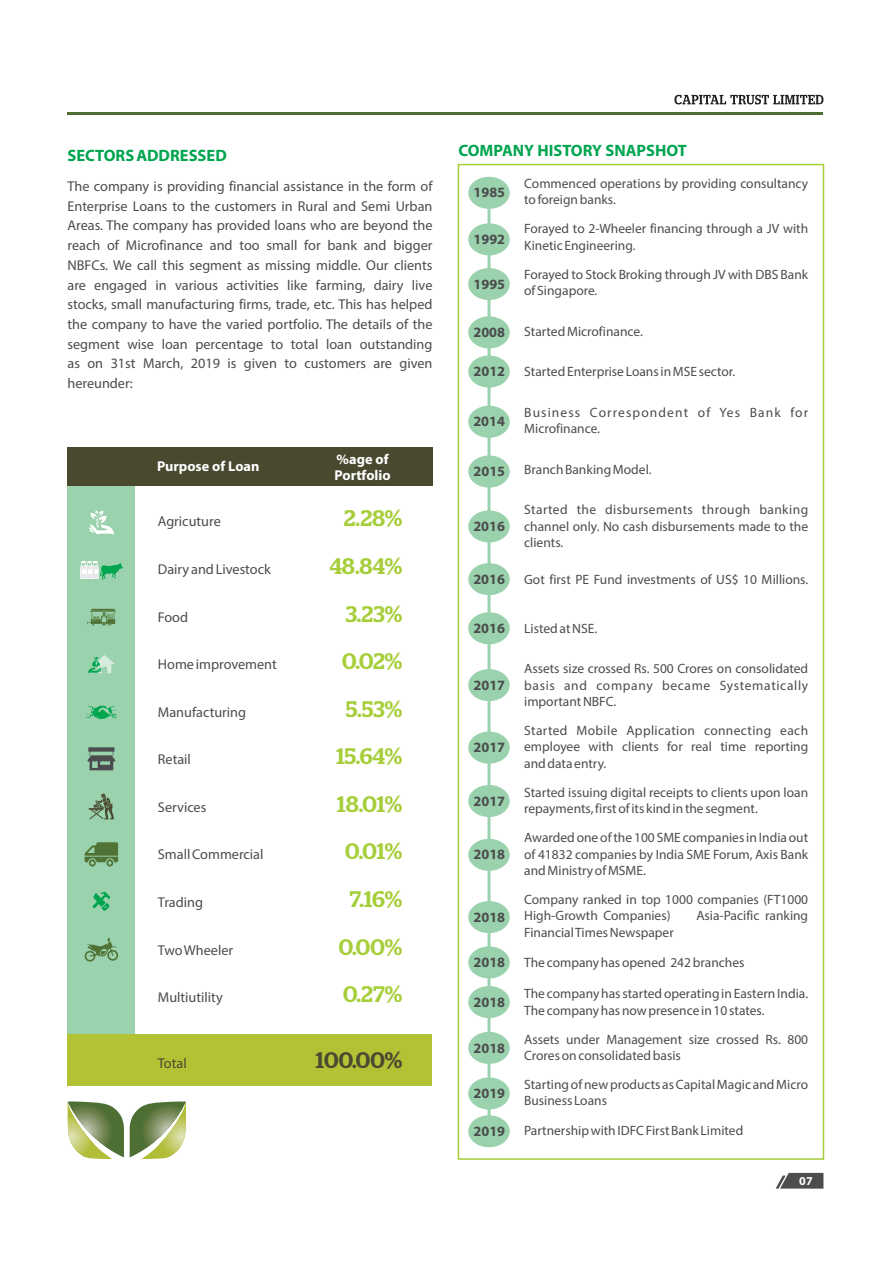
<style>
.page{position:relative;width:891px;height:1264px;background:#fff}
.page>*{position:absolute;margin:0;border:0;box-sizing:border-box;transform-origin:0 0}
.t1{font:22.5px/47.5px "Stag";color:#a6ce39;text-align:right}
.t2{font:22.5px "Stag";color:#49492f}
.t3{font:700 16.5px "Myriad Pro";color:#00a54f}
.t4{font:14.25px/19.6px "Myriad Pro";color:#4b4c4d;text-align:justify}
.t5{font:700 14.25px "Myriad Pro";color:#4b4c4d}
.t6{font:700 14.25px/16.8px "Myriad Pro";color:#fff}
.t7{font:14.25px "Myriad Pro";color:#49492f}
.t8{font:13.5px/16.2px "Myriad Pro";color:#4b4c4d}
.t9{font:13.5px/16.2px "Myriad Pro";letter-spacing:.085em;color:#4b4c4d}
.t10{font:700 12px "Myriad Pro";color:#fff}
</style>
<div class="page">
<div style="left:68px;top:486px;width:67px;height:560px;background:#9ad2ae"></div>
<div style="left:68px;top:1033px;width:364px;height:52px;background:#b3c135"></div>
<div style="left:68px;top:447px;width:365px;height:39px;background:#49492f"></div>
<svg style="left:89px;top:510px;width:25px;height:24px"></svg>
<svg style="left:80px;top:561px;width:43px;height:18px"></svg>
<svg style="left:88px;top:655px;width:27px;height:18px"></svg>
<svg style="left:87px;top:608px;width:29px;height:17px"></svg>
<svg style="left:89px;top:793px;width:25px;height:26px"></svg>
<svg style="left:93px;top:891px;width:17px;height:19px"></svg>
<svg style="left:87px;top:747px;width:29px;height:23px"></svg>
<svg style="left:86px;top:705px;width:31px;height:14px"></svg>
<svg style="left:85px;top:937px;width:33px;height:24px"></svg>
<div style="left:458px;top:164px;width:366px;height:995px;border:2px solid #a6ce39"></div>
<svg style="left:67px;top:1101px;width:57px;height:57px"></svg>
<img style="left:68px;top:1114px;width:25px;height:40px">
<svg style="left:130px;top:1101px;width:56px;height:57px"></svg>
<img style="left:161px;top:1114px;width:25px;height:40px">
<svg style="left:85px;top:842px;width:33px;height:25px"></svg>
<hr style="left:488px;top:209px;width:3px;height:920px;background:#9ad2ae">
<div style="left:468px;top:177px;width:42px;height:32px;background:#9ad2ae;border-radius:50%"></div>
<div style="left:468px;top:223px;width:42px;height:32px;background:#9ad2ae;border-radius:50%"></div>
<div style="left:468px;top:268px;width:42px;height:32px;background:#9ad2ae;border-radius:50%"></div>
<div style="left:468px;top:316px;width:42px;height:32px;background:#9ad2ae;border-radius:50%"></div>
<div style="left:468px;top:355px;width:42px;height:32px;background:#9ad2ae;border-radius:50%"></div>
<div style="left:468px;top:405px;width:42px;height:32px;background:#9ad2ae;border-radius:50%"></div>
<div style="left:468px;top:455px;width:42px;height:32px;background:#9ad2ae;border-radius:50%"></div>
<div style="left:468px;top:510px;width:42px;height:32px;background:#9ad2ae;border-radius:50%"></div>
<div style="left:468px;top:563px;width:42px;height:32px;background:#9ad2ae;border-radius:50%"></div>
<div style="left:468px;top:612px;width:42px;height:32px;background:#9ad2ae;border-radius:50%"></div>
<div style="left:468px;top:731px;width:42px;height:32px;background:#9ad2ae;border-radius:50%"></div>
<div style="left:468px;top:669px;width:42px;height:32px;background:#9ad2ae;border-radius:50%"></div>
<div style="left:468px;top:784px;width:42px;height:32px;background:#9ad2ae;border-radius:50%"></div>
<div style="left:468px;top:838px;width:42px;height:32px;background:#9ad2ae;border-radius:50%"></div>
<div style="left:468px;top:900px;width:42px;height:32px;background:#9ad2ae;border-radius:50%"></div>
<div style="left:468px;top:946px;width:42px;height:32px;background:#9ad2ae;border-radius:50%"></div>
<div style="left:468px;top:985px;width:42px;height:32px;background:#9ad2ae;border-radius:50%"></div>
<div style="left:468px;top:1031px;width:42px;height:32px;background:#9ad2ae;border-radius:50%"></div>
<div style="left:468px;top:1077px;width:42px;height:32px;background:#9ad2ae;border-radius:50%"></div>
<div style="left:468px;top:1114px;width:42px;height:32px;background:#9ad2ae;border-radius:50%"></div>
<svg style="left:776px;top:1172px;width:48px;height:16px"></svg>
<svg style="left:674px;top:95px;width:150px;height:9px"></svg>
<hr style="left:68px;top:113px;width:756px;height:2px;background:#4c6e32">
<p class="t3" style="left:68px;top:148px;width:161px">SECTORS ADDRESSED</p>
<p class="t4" style="left:67px;top:178px;width:367px">The company is providing financial assistance in the form of Enterprise Loans to the customers in Rural and Semi Urban Areas. The company has provided loans who are beyond the reach of Microfinance and too small for bank and bigger NBFCs. We call this segment as missing middle. Our clients are engaged in various activities like farming, dairy live stocks, small manufacturing firms, trade, etc. This has helped the company to have the varied portfolio. The details of the segment wise loan percentage to total loan outstanding as on 31st March, 2019 is given to customers are given hereunder:</p>
<p class="t6" style="left:157px;top:458px;width:104px">Purpose of Loan</p>
<p class="t4" style="left:158px;top:513px;width:64px">Agricuture</p>
<p class="t4" style="left:158px;top:560px;width:114px">Dairy and Livestock</p>
<p class="t4" style="left:158px;top:608px;width:32px">Food</p>
<p class="t4" style="left:158px;top:655px;width:121px">Home improvement</p>
<p class="t4" style="left:158px;top:703px;width:90px">Manufacturing</p>
<p class="t4" style="left:158px;top:750px;width:35px">Retail</p>
<p class="t4" style="left:158px;top:798px;width:50px">Services</p>
<p class="t4" style="left:158px;top:845px;width:107px">Small Commercial</p>
<p class="t4" style="left:158px;top:893px;width:47px">Trading</p>
<p class="t4" style="left:158px;top:941px;width:77px">Two Wheeler</p>
<p class="t4" style="left:158px;top:988px;width:66px">Multiutility</p>
<p class="t6" style="left:335px;top:451px;width:58px">%age of<br>Portfolio</p>
<h1 class="t1" style="left:330px;top:496px;width:74px">2.28%<br>48.84%<br>3.23%<br>0.02%<br>5.53%<br>15.64%<br>18.01%<br>0.01%<br>7.16%<br>0.00%<br>0.27%</h1>
<p class="t7" style="left:158px;top:1056px;width:30px">Total</p>
<h1 class="t2" style="left:316px;top:1049px;width:88px">100.00%</h1>
<p class="t3" style="left:458px;top:144px;width:230px">COMPANY HISTORY SNAPSHOT</p>
<p class="t5" style="left:474px;top:187px;width:33px">1985</p>
<p class="t5" style="left:474px;top:233px;width:33px">1992</p>
<p class="t5" style="left:474px;top:278px;width:33px">1995</p>
<p class="t5" style="left:473px;top:326px;width:33px">2008</p>
<p class="t5" style="left:474px;top:365px;width:33px">2012</p>
<p class="t5" style="left:473px;top:415px;width:33px">2014</p>
<p class="t5" style="left:474px;top:465px;width:33px">2015</p>
<p class="t5" style="left:473px;top:520px;width:33px">2016</p>
<p class="t5" style="left:473px;top:573px;width:33px">2016</p>
<p class="t5" style="left:473px;top:622px;width:33px">2016</p>
<p class="t5" style="left:474px;top:679px;width:33px">2017</p>
<p class="t5" style="left:474px;top:741px;width:33px">2017</p>
<p class="t5" style="left:474px;top:794px;width:33px">2017</p>
<p class="t5" style="left:474px;top:848px;width:33px">2018</p>
<p class="t5" style="left:474px;top:910px;width:33px">2018</p>
<p class="t5" style="left:474px;top:956px;width:33px">2018</p>
<p class="t5" style="left:474px;top:995px;width:33px">2018</p>
<p class="t5" style="left:474px;top:1041px;width:33px">2018</p>
<p class="t5" style="left:474px;top:1087px;width:33px">2019</p>
<p class="t5" style="left:474px;top:1124px;width:33px">2019</p>
<p class="t8" style="left:524px;top:176px;width:286px">Commenced operations by providing consultancy to foreign banks.</p>
<p class="t8" style="left:524px;top:222px;width:286px">Forayed to 2-Wheeler financing through a JV with<br>Kinetic Engineering.</p>
<p class="t8" style="left:524px;top:267px;width:286px">Forayed to Stock Broking through JV with DBS Bank of Singapore.</p>
<p class="t8" style="left:524px;top:324px;width:120px">Started Microfinance.</p>
<p class="t8" style="left:524px;top:365px;width:213px">Started Enterprise Loans in MSE sector.</p>
<p class="t9" style="left:524px;top:405px;width:286px">Business Correspondent of Yes Bank for<br>Microfinance.</p>
<p class="t8" style="left:524px;top:462px;width:129px">Branch Banking Model.</p>
<p class="t8" style="left:524px;top:502px;width:286px;text-align:justify">Started the disbursements through banking channel only. No cash disbursements made to the clients.</p>
<p class="t8" style="left:524px;top:572px;width:286px">Got first PE Fund investments of US$ 10 Millions.</p>
<p class="t8" style="left:524px;top:621px;width:74px">Listed at NSE.</p>
<p class="t8" style="left:524px;top:662px;width:286px;text-align:justify">Assets size crossed Rs. 500 Crores on consolidated basis and company became Systematically important NBFC.</p>
<p class="t8" style="left:524px;top:723px;width:286px;text-align:justify">Started Mobile Application connecting each employee with clients for real time reporting and data entry.</p>
<p class="t8" style="left:524px;top:785px;width:286px">Started issuing digital receipts to clients upon loan repayments, first of its kind in the segment.</p>
<p class="t8" style="left:524px;top:830px;width:286px;text-align:justify">Awarded one of the 100 SME companies in India out of 41832 companies by India SME Forum, Axis Bank and Ministry of MSME.</p>
<p class="t8" style="left:524px;top:892px;width:286px">Company ranked in top 1000 companies (FT1000<br>High-Growth Companies)</p>
<p class="t8" style="left:696px;top:908px;width:113px">Asia-Pacific ranking</p>
<p class="t8" style="left:524px;top:924px;width:151px">Financial Times Newspaper</p>
<p class="t8" style="left:524px;top:955px;width:222px">The company has opened 242 branches</p>
<p class="t8" style="left:524px;top:986px;width:286px">The company has started operating in Eastern India.<br>The company has now presence in 10 states.</p>
<p class="t8" style="left:524px;top:1031px;width:286px">Assets under Management size crossed Rs. 800<br>Crores on consolidated basis</p>
<p class="t8" style="left:524px;top:1077px;width:286px">Starting of new products as Capital Magic and Micro<br>Business Loans</p>
<p class="t8" style="left:524px;top:1122px;width:221px">Partnership with IDFC First Bank Limited</p>
<p class="t10" style="left:799px;top:1175px;width:15px">07</p>
</div>
